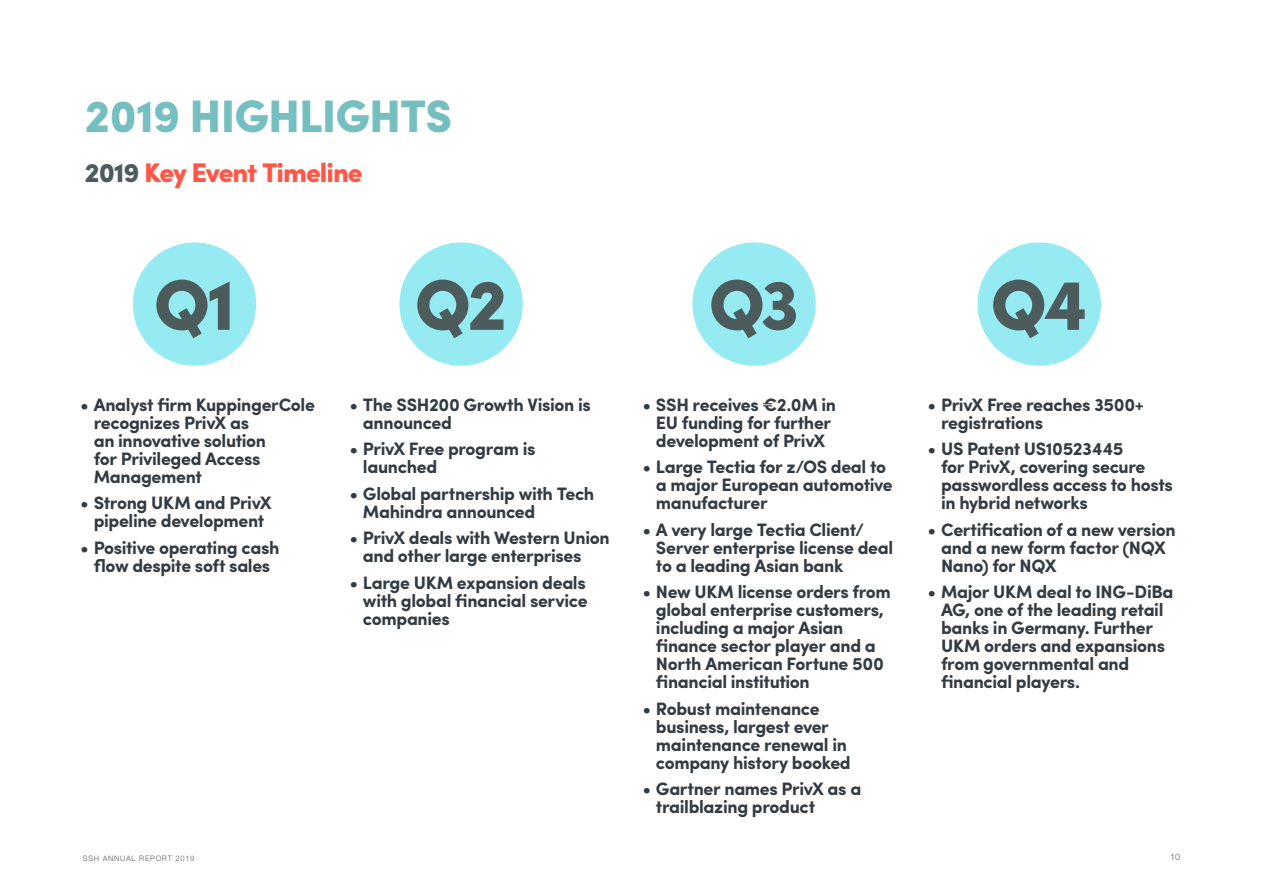
<style>
.page{position:relative;width:1263px;height:893px;background:#fff}
.page>*{position:absolute;margin:0;border:0;box-sizing:border-box;transform-origin:0 0}
.t1{font:900 72px "Sofia Pro";letter-spacing:-.06em;color:#4c5b5c}
.t2{font:900 45.6px "Sofia Pro";letter-spacing:-.02em;color:#76bfc1}
.t3{font:900 27px "Sofia Pro";letter-spacing:-.04em;color:#ff5747}
.t4{font:700 18px/18px "Sofia Pro";letter-spacing:-.02em;color:#333b42}
.t5{font:300 9px "Helvetica Neue";color:#575756}
.t6{font:300 7.5px "Helvetica Neue";letter-spacing:.1em;color:#575756}
.s1{color:#4c5b5c}
</style>
<div class="page">
<div style="left:133px;top:242px;width:123px;height:124px;background:#96ebf2;border-radius:50%"></div>
<div style="left:399px;top:242px;width:124px;height:124px;background:#96ebf2;border-radius:50%"></div>
<div style="left:692px;top:242px;width:124px;height:124px;background:#96ebf2;border-radius:50%"></div>
<div style="left:977px;top:242px;width:124px;height:124px;background:#96ebf2;border-radius:50%"></div>
<h2 class="t2" style="left:84px;top:80px;width:369px">2019 HIGHLIGHTS</h2>
<h3 class="t3" style="left:84px;top:151px;width:280px"><span class="s1">2019</span> Key Event Timeline</h3>
<h1 class="t1" style="left:154px;top:248px;width:83px">Q1</h1>
<h1 class="t1" style="left:414px;top:248px;width:95px">Q2</h1>
<h1 class="t1" style="left:708px;top:248px;width:93px">Q3</h1>
<h1 class="t1" style="left:990px;top:248px;width:99px">Q4</h1>
<p class="t4" style="left:94px;top:394px;width:223px;text-indent:-14px">• Analyst firm KuppingerCole recognizes PrivX as<br>an innovative solution<br>for Privileged Access<br>Management</p>
<p class="t4" style="left:80px;top:493px;width:193px;text-align:center">• Strong UKM and PrivX pipeline development</p>
<p class="t4" style="left:80px;top:537px;width:201px;text-align:center">• Positive operating cash flow despite soft sales</p>
<p class="t4" style="left:363px;top:394px;width:229px;text-indent:-14px">• The SSH200 Growth Vision is announced</p>
<p class="t4" style="left:363px;top:439px;width:174px;text-indent:-14px">• PrivX Free program is launched</p>
<p class="t4" style="left:363px;top:483px;width:233px;text-indent:-14px">• Global partnership with Tech<br>Mahindra announced</p>
<p class="t4" style="left:363px;top:528px;width:248px;text-indent:-14px">• PrivX deals with Western Union and other large enterprises</p>
<p class="t4" style="left:363px;top:572px;width:226px;text-align:justify;text-indent:-14px">• Large UKM expansion deals with global financial service companies</p>
<p class="t4" style="left:642px;top:394px;width:195px;text-align:center">• SSH receives €2.0M in<br>EU funding for further development of PrivX</p>
<p class="t4" style="left:656px;top:457px;width:238px;text-indent:-14px">• Large Tectia for z/OS deal to a major European automotive manufacturer</p>
<p class="t4" style="left:656px;top:519px;width:239px;text-indent:-14px">• A very large Tectia Client/<br>Server enterprise license deal to a leading Asian bank</p>
<p class="t4" style="left:656px;top:582px;width:236px;text-indent:-14px">• New UKM license orders from global enterprise customers, including a major Asian finance sector player and a<br>North American Fortune 500 financial institution</p>
<p class="t4" style="left:656px;top:698px;width:196px;text-indent:-14px">• Robust maintenance business, largest ever maintenance renewal in company history booked</p>
<p class="t4" style="left:656px;top:779px;width:207px;text-indent:-14px">• Gartner names PrivX as a trailblazing product</p>
<p class="t4" style="left:941px;top:394px;width:205px;text-indent:-14px">• PrivX Free reaches 3500+ registrations</p>
<p class="t4" style="left:941px;top:439px;width:233px;text-indent:-14px">• US Patent US10523445<br>for PrivX, covering secure passwordless access to hosts in hybrid networks</p>
<p class="t4" style="left:941px;top:519px;width:236px;text-indent:-14px">• Certification of a new version and a new form factor (NQX<br>Nano) for NQX</p>
<p class="t4" style="left:941px;top:582px;width:234px;text-indent:-14px">• Major UKM deal to ING-DiBa<br>AG, one of the leading retail banks in Germany. Further<br>UKM orders and expansions from governmental and financial players.</p>
<p class="t6" style="left:83px;top:853px;width:113px">SSH ANNUAL REPORT 2019</p>
<p class="t5" style="left:1170px;top:849px;width:12px">10</p>
</div>
